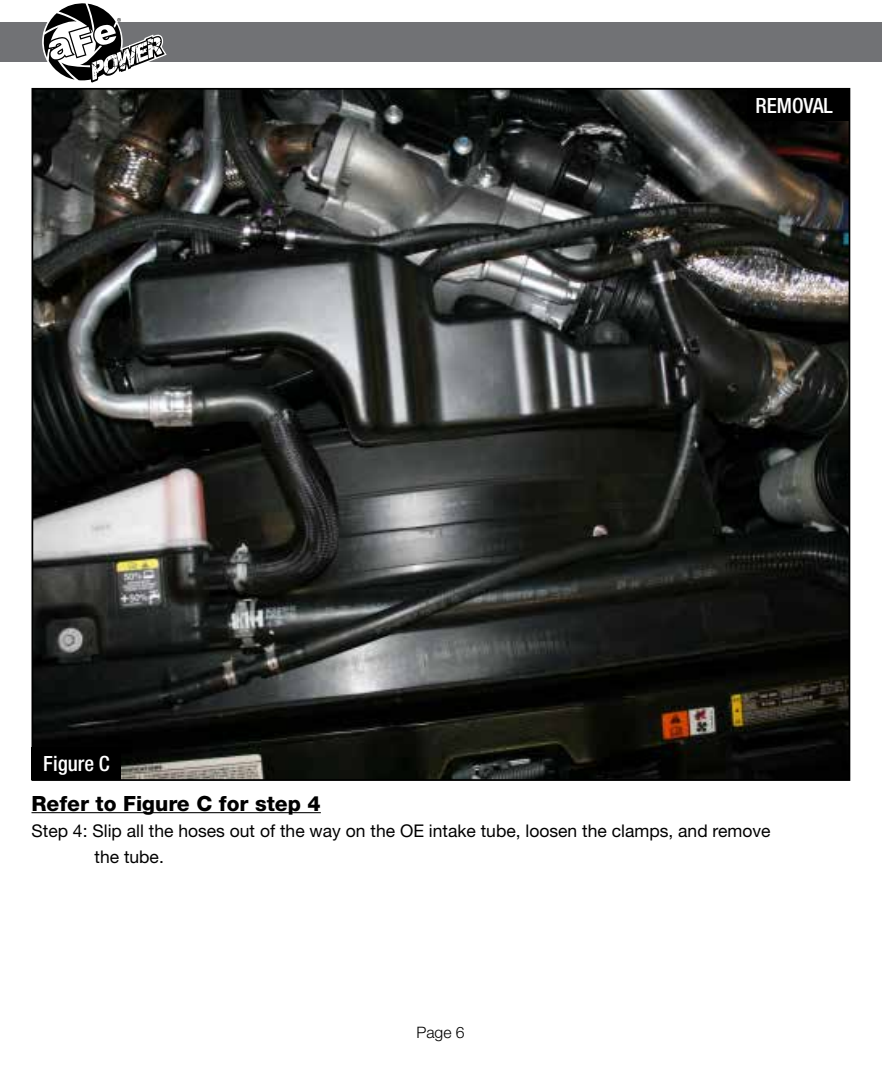
<style>
.page{position:relative;width:882px;height:1071px;background:#fff}
.page>*{position:absolute;margin:0;border:0;box-sizing:border-box;transform-origin:0 0}
.t1{font:800 21px "Helvetica Neue";color:#000}
.t2{font:500 condensed 21px "Helvetica Neue";color:#fff}
.t3{font:17.5px/26.2px "Helvetica Neue";color:#000}
.t4{font:300 15.75px "Helvetica Neue";color:#000}
</style>
<div class="page">
<div style="left:0;top:23px;width:882px;height:39px;background:#717275"></div>
<svg style="left:43px;top:3px;width:124px;height:80px"></svg>
<img style="left:35px;top:91px;width:812px;height:687px">
<hr style="left:32px;top:812px;width:289px;height:1px;background:#000">
<div style="left:32px;top:747px;width:89px;height:33px;background:#000"></div>
<div style="left:747px;top:88px;width:103px;height:33px;background:#000"></div>
<p class="t2" style="left:43px;top:751px;width:68px">Figure C</p>
<p class="t2" style="left:756px;top:93px;width:79px">REMOVAL</p>
<p class="t1" style="left:32px;top:791px;width:291px">Refer to Figure C for step 4</p>
<p class="t3" style="left:94px;top:818px;width:678px;text-indent:-63px">Step 4: Slip all the hoses out of the way on the OE intake tube, loosen the clamps, and remove the tube.</p>
<p class="t4" style="left:416px;top:1023px;width:50px">Page 6</p>
</div>
